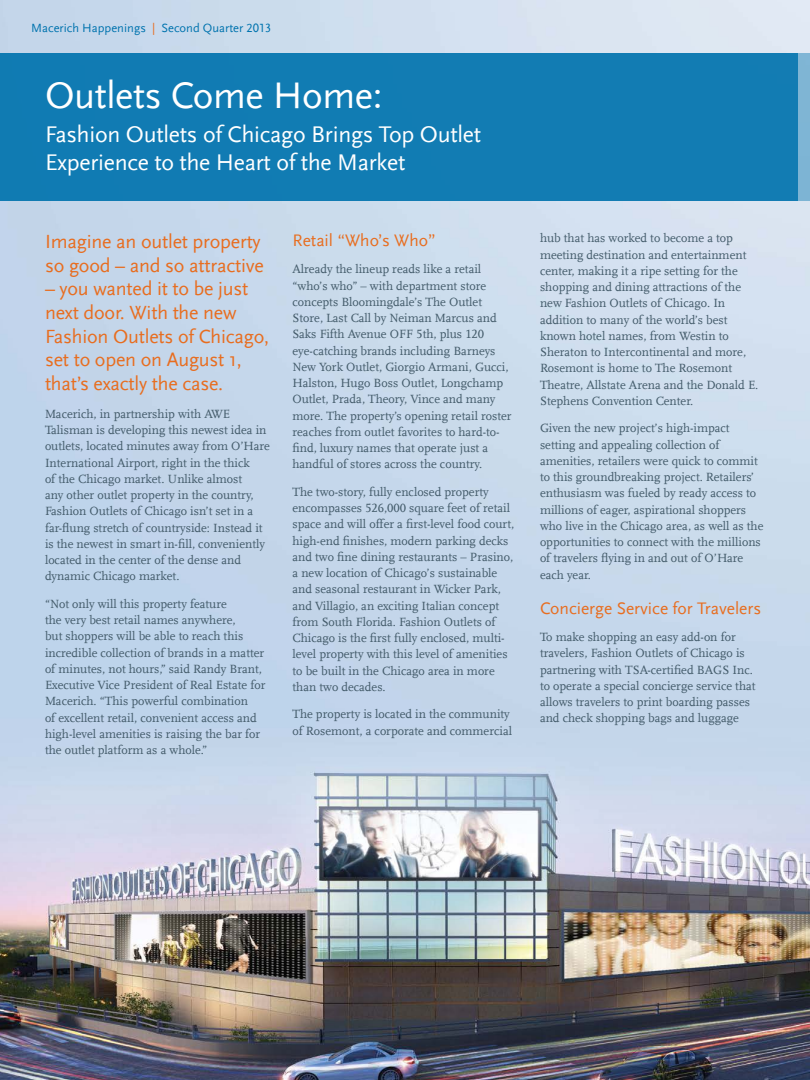
<style>
.page{position:relative;width:810px;height:1080px;background:#fff}
.page>*{position:absolute;margin:0;border:0;box-sizing:border-box;transform-origin:0 0}
.t1{font:38.75px "Scala Sans LF";letter-spacing:-.01em;color:#fff}
.t2{font:23.75px/28.5px "Scala Sans";letter-spacing:-.01em;color:#fff}
.t3{font:20px/23.8px "Scala Sans";letter-spacing:-.01em;color:#e86d1f}
.t4{font:17.5px "Scala Sans";color:#e86d1f}
.t5{font:12.5px/16.2px "Scala LF";color:#425a69}
.t6{font:12.5px "Scala Sans LF";color:#0073ae}
.s1{color:#e86d1f}
</style>
<div class="page">
<img style="left:0;top:0;width:810px;height:1080px">
<div style="left:0;top:53px;width:810px;height:148px;background:#117cb3"></div>
<p class="t6" style="left:31px;top:21px;width:242px">Macerich Happenings <span class="s1">|</span> Second Quarter 2013</p>
<h1 class="t1" style="left:45px;top:74px;width:339px">Outlets Come Home:</h1>
<h2 class="t2" style="left:45px;top:120px;width:438px">Fashion Outlets of Chicago Brings Top Outlet<br>Experience to the Heart of the Market</h2>
<h3 class="t3" style="left:45px;top:230px;width:220px">Imagine an outlet property so good – and so attractive</h3>
<h3 class="t3" style="left:45px;top:277px;width:226px">– you wanted it to be just next door. With the new<br>Fashion Outlets of Chicago, set to open on August 1, that’s exactly the case.</h3>
<p class="t5" style="left:45px;top:406px;width:226px">Macerich, in partnership with AWE Talisman is developing this newest idea in outlets, located minutes away from O’Hare International Airport, right in the thick<br>of the Chicago market. Unlike almost<br>any other outlet property in the country, Fashion Outlets of Chicago isn’t set in a far-flung stretch of countryside: Instead it is the newest in smart in-fill, conveniently located in the center of the dense and dynamic Chicago market.</p>
<p class="t5" style="left:45px;top:596px;width:222px">“Not only will this property feature<br>the very best retail names anywhere,<br>but shoppers will be able to reach this incredible collection of brands in a matter of minutes, not hours,” said Randy Brant, Executive Vice President of Real Estate for Macerich. “This powerful combination<br>of excellent retail, convenient access and high-level amenities is raising the bar for the outlet platform as a whole.”</p>
<h3 class="t4" style="left:292px;top:231px;width:145px">Retail “Who’s Who”</h3>
<p class="t5" style="left:292px;top:261px;width:221px">Already the lineup reads like a retail “who’s who” – with department store concepts Bloomingdale’s The Outlet Store, Last Call by Neiman Marcus and Saks Fifth Avenue OFF 5th, plus 120 eye-catching brands including Barneys New York Outlet, Giorgio Armani, Gucci, Halston, Hugo Boss Outlet, Longchamp Outlet, Prada, Theory, Vince and many more. The property’s opening retail roster reaches from outlet favorites to hard-to&shy;find, luxury names that operate just a handful of stores across the country.</p>
<p class="t5" style="left:292px;top:484px;width:223px">The two-story, fully enclosed property encompasses 526,000 square feet of retail space and will offer a first-level food court, high-end finishes, modern parking decks and two fine dining restaurants – Prasino, a new location of Chicago’s sustainable and seasonal restaurant in Wicker Park, and Villagio, an exciting Italian concept from South Florida. Fashion Outlets of Chicago is the first fully enclosed, multi&shy;level property with this level of amenities to be built in the Chicago area in more than two decades.</p>
<p class="t5" style="left:292px;top:706px;width:221px">The property is located in the community of Rosemont, a corporate and commercial</p>
<p class="t5" style="left:540px;top:230px;width:220px">hub that has worked to become a top meeting destination and entertainment center, making it a ripe setting for the shopping and dining attractions of the new Fashion Outlets of Chicago. In addition to many of the world’s best known hotel names, from Westin to Sheraton to Intercontinental and more, Rosemont is home to The Rosemont Theatre, Allstate Arena and the Donald E.<br>Stephens Convention Center.</p>
<p class="t5" style="left:540px;top:420px;width:225px">Given the new project’s high-impact setting and appealing collection of amenities, retailers were quick to commit to this groundbreaking project. Retailers’ enthusiasm was fueled by ready access to millions of eager, aspirational shoppers who live in the Chicago area, as well as the opportunities to connect with the millions of travelers flying in and out of O’Hare each year.</p>
<h3 class="t4" style="left:540px;top:598px;width:223px">Concierge Service for Travelers</h3>
<p class="t5" style="left:540px;top:629px;width:217px">To make shopping an easy add-on for travelers, Fashion Outlets of Chicago is partnering with TSA-certified BAGS Inc. to operate a special concierge service that allows travelers to print boarding passes and check shopping bags and luggage</p>
</div>
